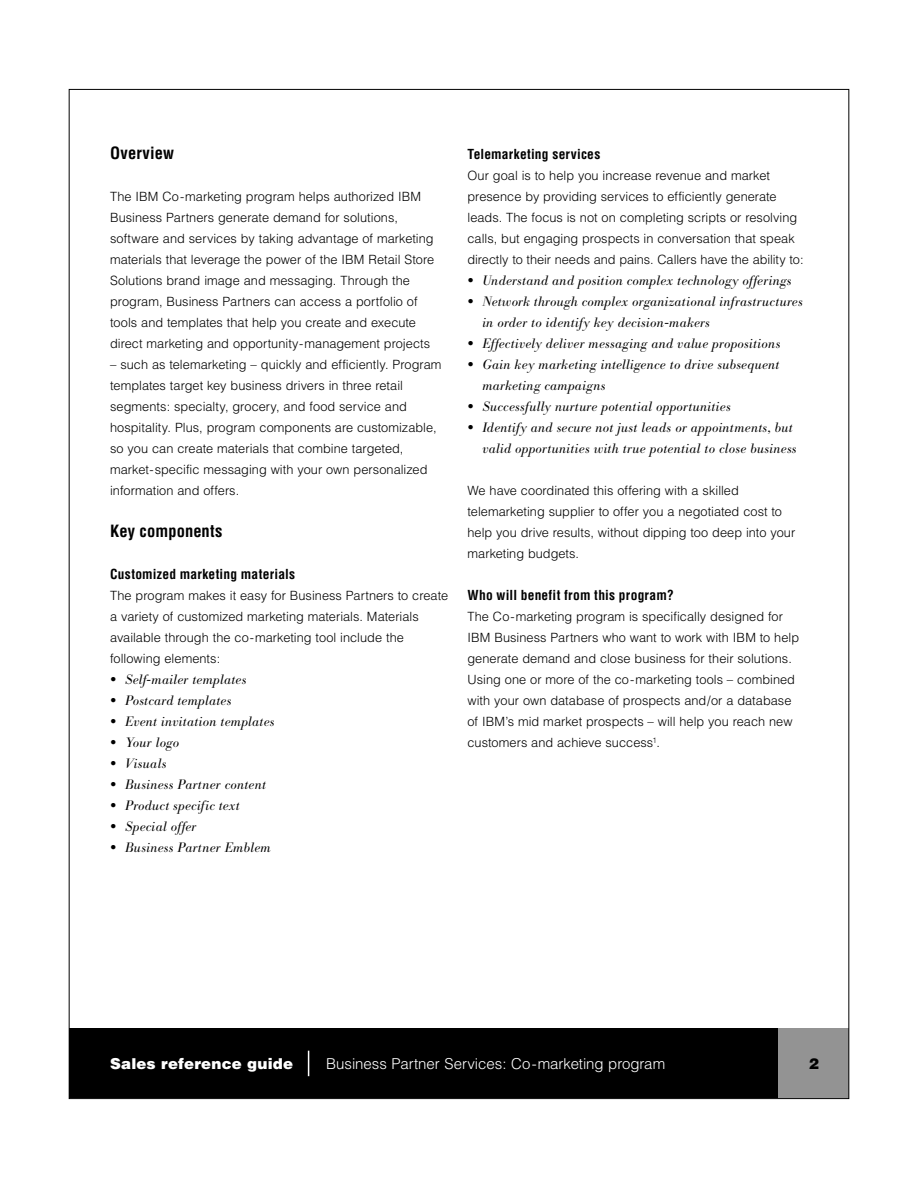
<style>
.page{position:relative;width:918px;height:1188px;background:#fff}
.page>*{position:absolute;margin:0;border:0;box-sizing:border-box;transform-origin:0 0}
.Main{font:700 condensed 16.5px "Helvetica";letter-spacing:.005em;color:#000}
.t1{font:300 15px "Helvetica";color:#fff}
.t2{font:900 15px "Helvetica";letter-spacing:.015em;color:#fff}
.t3{font:900 15px "Helvetica";color:#000}
.Bodbullet{font:italic 13.5px/21px "IBM Bodoni BE Light";letter-spacing:.02em;color:#000}
.Subhead{font:700 condensed 13.5px "Helvetica";letter-spacing:.015em;color:#000}
.BR_2_3_column_Helvetica_text{font:300 12.75px/21px "Helvetica";letter-spacing:.005em;color:#000}
.s1{font-style:normal;font-size:19.5px}
</style>
<div class="page">
<div style="left:69px;top:1028px;width:780px;height:71px;background:#000"></div>
<div style="left:778px;top:1028px;width:71px;height:71px;background:#939393"></div>
<svg style="left:308px;top:1051px;width:1px;height:25px"></svg>
<p class="Main" style="left:110px;top:143px;width:65px">Overview</p>
<p class="BR_2_3_column_Helvetica_text" style="left:110px;top:186px;width:326px">The IBM Co-marketing program helps authorized IBM Business Partners generate demand for solutions, software and services by taking advantage of marketing materials that leverage the power of the IBM Retail Store Solutions brand image and messaging. Through the program, Business Partners can access a portfolio of tools and templates that help you create and execute direct marketing and opportunity-management projects</p>
<p class="BR_2_3_column_Helvetica_text" style="left:110px;top:354px;width:333px">– such as telemarketing – quickly and efficiently. Program templates target key business drivers in three retail segments: specialty, grocery, and food service and hospitality. Plus, program components are customizable, so you can create materials that combine targeted, market-specific messaging with your own personalized information and offers.</p>
<p class="Main" style="left:110px;top:521px;width:114px">Key components</p>
<p class="Subhead" style="left:110px;top:566px;width:187px">Customized marketing materials</p>
<p class="BR_2_3_column_Helvetica_text" style="left:110px;top:585px;width:340px">The program makes it easy for Business Partners to create a variety of customized marketing materials. Materials available through the co-marketing tool include the following elements:</p>
<p class="Bodbullet" style="left:110px;top:669px;width:138px"><span class="s1">•</span> Self-mailer templates</p>
<p class="Bodbullet" style="left:110px;top:690px;width:123px"><span class="s1">•</span> Postcard templates</p>
<p class="Bodbullet" style="left:110px;top:711px;width:166px"><span class="s1">•</span> Event invitation templates</p>
<p class="Bodbullet" style="left:110px;top:732px;width:71px"><span class="s1">•</span> Your logo</p>
<p class="Bodbullet" style="left:110px;top:753px;width:58px"><span class="s1">•</span> Visuals</p>
<p class="Bodbullet" style="left:110px;top:774px;width:157px"><span class="s1">•</span> Business Partner content</p>
<p class="Bodbullet" style="left:110px;top:795px;width:131px"><span class="s1">•</span> Product specific text</p>
<p class="Bodbullet" style="left:110px;top:816px;width:88px"><span class="s1">•</span> Special offer</p>
<p class="Bodbullet" style="left:110px;top:837px;width:162px"><span class="s1">•</span> Business Partner Emblem</p>
<p class="Subhead" style="left:468px;top:146px;width:134px">Telemarketing services</p>
<p class="BR_2_3_column_Helvetica_text" style="left:468px;top:165px;width:338px">Our goal is to help you increase revenue and market presence by providing services to efficiently generate leads. The focus is not on completing scripts or resolving calls, but engaging prospects in conversation that speak directly to their needs and pains. Callers have the ability to:</p>
<p class="Bodbullet" style="left:468px;top:270px;width:326px"><span class="s1">•</span> Understand and position complex technology offerings</p>
<p class="Bodbullet" style="left:482px;top:291px;width:322px;text-indent:-15px"><span class="s1">•</span> Network through complex organizational infrastructures in order to identify key decision-makers</p>
<p class="Bodbullet" style="left:468px;top:333px;width:315px"><span class="s1">•</span> Effectively deliver messaging and value propositions</p>
<p class="Bodbullet" style="left:482px;top:354px;width:299px;text-indent:-15px"><span class="s1">•</span> Gain key marketing intelligence to drive subsequent marketing campaigns</p>
<p class="Bodbullet" style="left:468px;top:396px;width:265px"><span class="s1">•</span> Successfully nurture potential opportunities</p>
<p class="Bodbullet" style="left:468px;top:417px;width:331px;text-align:right"><span class="s1">•</span> Identify and secure not just leads or appointments, but valid opportunities with true potential to close business</p>
<p class="BR_2_3_column_Helvetica_text" style="left:468px;top:480px;width:329px">We have coordinated this offering with a skilled telemarketing supplier to offer you a negotiated cost to help you drive results, without dipping too deep into your marketing budgets.</p>
<p class="Subhead" style="left:468px;top:587px;width:208px">Who will benefit from this program?</p>
<p class="BR_2_3_column_Helvetica_text" style="left:468px;top:606px;width:333px">The Co-marketing program is specifically designed for IBM Business Partners who want to work with IBM to help generate demand and close business for their solutions.<br>Using one or more of the co-marketing tools – combined with your own database of prospects and/or a database of IBM’s mid market prospects – will help you reach new customers and achieve success<sup>1</sup>.</p>
<p class="t2" style="left:110px;top:1054px;width:185px">Sales reference guide</p>
<p class="t1" style="left:326px;top:1055px;width:340px">Business Partner Services: Co-marketing program</p>
<p class="t3" style="left:809px;top:1054px;width:12px">2</p>
</div>
